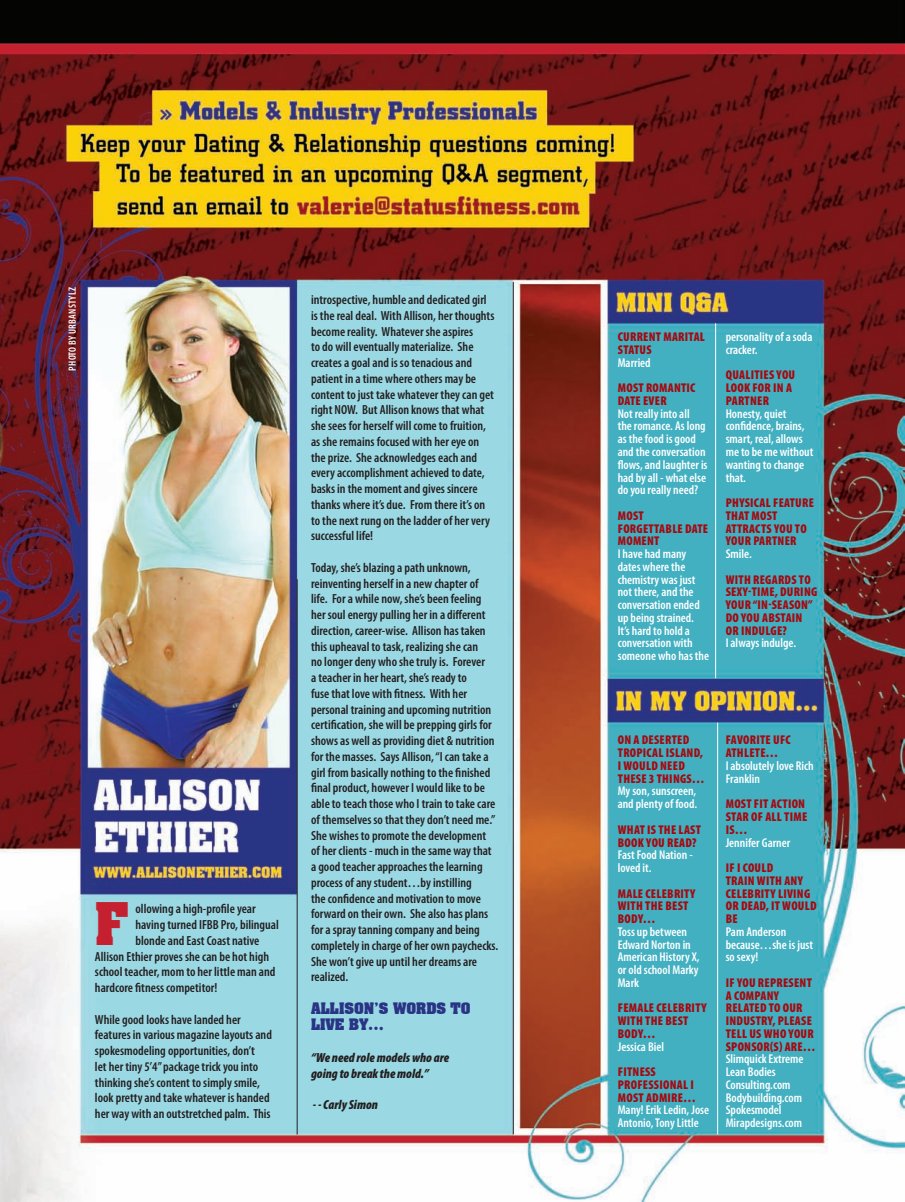
<style>
.page{position:relative;width:905px;height:1202px;background:#fff}
.page>*{position:absolute;margin:0;border:0;box-sizing:border-box;transform-origin:0 0}
.t1{font:700 49.95px "Aardvark";color:#c52030}
.t2{font:700 13.5px/16.5px "Aardvark";color:#293584}
.t3{font:600 condensed 13.2px/15.8px "Myriad Pro";color:#231f20}
.t4{font:italic 900 condensed 13.2px/15.8px "Myriad Pro";color:#231f20}
.t5{font:600 condensed 12.75px/12.8px "Myriad Pro";color:#fff}
.t6{font:900 condensed 12.75px/12.8px "Myriad Pro";letter-spacing:.02em;color:#a50a11}
.t7{font:600 condensed 10.5px "Myriad Pro";color:#fff}
</style>
<div class="page">
<img style="left:0;top:0;width:904px;height:1202px">
<hr style="left:297px;top:579px;width:1px;height:555px;background:#231f20">
<hr style="left:513px;top:282px;width:1px;height:852px;background:#231f20">
<hr style="left:715px;top:323px;width:1px;height:355px;background:#fff">
<hr style="left:717px;top:722px;width:1px;height:412px;background:#fff">
<p class="t7" style="left:66px;top:370px;width:85px;rotate:-90deg">Photo bY UrbanStylz</p>
<h1 class="t1" style="left:95px;top:881px;width:34px">F</h1>
<p class="t3" style="left:135px;top:901px;width:122px">ollowing a high-profile year</p>
<p class="t3" style="left:135px;top:917px;width:145px">having turned IFBB Pro, bilingual</p>
<p class="t3" style="left:135px;top:932px;width:125px">blonde and East Coast native</p>
<p class="t3" style="left:95px;top:948px;width:176px">Allison Ethier proves she can be hot high</p>
<p class="t3" style="left:95px;top:964px;width:182px">school teacher, mom to her little man and</p>
<p class="t3" style="left:95px;top:980px;width:124px">hardcore fitness competitor!</p>
<p class="t3" style="left:95px;top:1011px;width:178px">While good looks have landed her features in various magazine layouts and spokesmodeling opportunities, don’t<br>let her tiny 5’4” package trick you into thinking she’s content to simply smile, look pretty and take whatever is handed her way with an outstretched palm. This</p>
<p class="t3" style="left:311px;top:292px;width:185px">introspective, humble and dedicated girl is the real deal. With Allison, her thoughts become reality. Whatever she aspires<br>to do will eventually materialize. She creates a goal and is so tenacious and patient in a time where others may be content to just take whatever they can get right NOW. But Allison knows that what she sees for herself will come to fruition, as she remains focused with her eye on the prize. She acknowledges each and every accomplishment achieved to date, basks in the moment and gives sincere thanks where it’s due. From there it’s on to the next rung on the ladder of her very successful life!</p>
<p class="t3" style="left:311px;top:560px;width:189px">Today, she’s blazing a path unknown, reinventing herself in a new chapter of life. For a while now, she’s been feeling her soul energy pulling her in a different direction, career-wise. Allison has taken this upheaval to task, realizing she can<br>no longer deny who she truly is. Forever<br>a teacher in her heart, she’s ready to<br>fuse that love with fitness. With her personal training and upcoming nutrition certification, she will be prepping girls for shows as well as providing diet &amp; nutrition for the masses. Says Allison, “I can take a girl from basically nothing to the finished final product, however I would like to be able to teach those who I train to take care of themselves so that they don’t need me.” She wishes to promote the development<br>of her clients - much in the same way that a good teacher approaches the learning process of any student…by instilling<br>the confidence and motivation to move forward on their own. She also has plans for a spray tanning company and being completely in charge of her own paychecks.<br>She won’t give up until her dreams are realized.</p>
<p class="t2" style="left:311px;top:999px;width:161px">ALLISON’S WORDS TO<br>LIVE BY…</p>
<p class="t4" style="left:311px;top:1049px;width:140px">“We need role models who are going to break the mold.”</p>
<p class="t4" style="left:313px;top:1097px;width:66px">- - Carly Simon</p>
<p class="t6" style="left:618px;top:331px;width:89px">CURRENT MARITAL<br>STATUS</p>
<p class="t5" style="left:617px;top:356px;width:34px">Married</p>
<p class="t6" style="left:618px;top:382px;width:79px">MOST ROMANTIC<br>DATE EVER</p>
<p class="t5" style="left:617px;top:407px;width:91px">Not really into all<br>the romance. As long as the food is good and the conversation flows, and laughter is had by all - what else do you really need?</p>
<p class="t6" style="left:618px;top:509px;width:92px">MOST<br>FORGETTABLE DATE<br>MOMENT</p>
<p class="t5" style="left:617px;top:547px;width:93px">I have had many dates where the chemistry was just not there, and the conversation ended up being strained.<br>It’s hard to hold a conversation with someone who has the</p>
<p class="t5" style="left:725px;top:331px;width:88px">personality of a soda cracker.</p>
<p class="t6" style="left:725px;top:369px;width:71px">QUALITIES YOU<br>LOOK FOR IN A<br>PARTNER</p>
<p class="t5" style="left:725px;top:407px;width:89px">Honesty, quiet confidence, brains, smart, real, allows me to be me without wanting to change that.</p>
<p class="t6" style="left:725px;top:496px;width:90px">PHYSICAL FEATURE<br>THAT MOST<br>ATTRACTS YOU TO<br>YOUR PARTNER</p>
<p class="t5" style="left:725px;top:547px;width:28px">Smile.</p>
<p class="t6" style="left:725px;top:573px;width:93px">WITH REGARDS TO<br>SEXY-TIME, DURING<br>YOUR “IN-SEASON”<br>DO YOU ABSTAIN<br>OR INDULGE?</p>
<p class="t5" style="left:725px;top:637px;width:72px">I always indulge.</p>
<p class="t6" style="left:618px;top:734px;width:88px">ON A DESERTED<br>TROPICAL ISLAND,<br>I WOULD NEED<br>THESE 3 THINGS…</p>
<p class="t5" style="left:617px;top:785px;width:81px">My son, sunscreen, and plenty of food.</p>
<p class="t6" style="left:618px;top:823px;width:85px">WHAT IS THE LAST<br>BOOK YOU READ?</p>
<p class="t5" style="left:617px;top:849px;width:76px">Fast Food Nation - loved it.</p>
<p class="t6" style="left:618px;top:887px;width:79px">MALE CELEBRITY<br>WITH THE BEST<br>BODY…</p>
<p class="t5" style="left:617px;top:925px;width:83px">Toss up between<br>Edward Norton in<br>American History X, or old school Marky<br>Mark</p>
<p class="t6" style="left:618px;top:1001px;width:90px">FEMALE CELEBRITY<br>WITH THE BEST<br>BODY…</p>
<p class="t5" style="left:617px;top:1040px;width:48px">Jessica Biel</p>
<p class="t6" style="left:618px;top:1065px;width:80px">FITNESS<br>PROFESSIONAL I<br>MOST ADMIRE…</p>
<p class="t5" style="left:617px;top:1104px;width:93px">Many! Erik Ledin, Jose<br>Antonio, Tony Little</p>
<p class="t6" style="left:725px;top:734px;width:66px">FAVORITE UFC<br>ATHLETE…</p>
<p class="t5" style="left:725px;top:759px;width:89px">I absolutely love Rich<br>Franklin</p>
<p class="t6" style="left:725px;top:797px;width:83px">MOST FIT ACTION<br>STAR OF ALL TIME<br>IS…</p>
<p class="t5" style="left:725px;top:836px;width:66px">Jennifer Garner</p>
<p class="t6" style="left:725px;top:861px;width:92px">IF I COULD<br>TRAIN WITH ANY<br>CELEBRITY LIVING<br>OR DEAD, IT WOULD<br>BE</p>
<p class="t5" style="left:725px;top:925px;width:89px">Pam Anderson because…she is just so sexy!</p>
<p class="t6" style="left:725px;top:976px;width:91px">IF YOU REPRESENT<br>A COMPANY<br>RELATED TO OUR<br>INDUSTRY, PLEASE<br>TELL US WHO YOUR<br>SPONSOR(S) ARE…</p>
<p class="t5" style="left:725px;top:1053px;width:79px">Slimquick Extreme<br>Lean Bodies<br>Consulting.com<br>Bodybuilding.com<br>Spokesmodel<br>Mirapdesigns.com</p>
</div>
